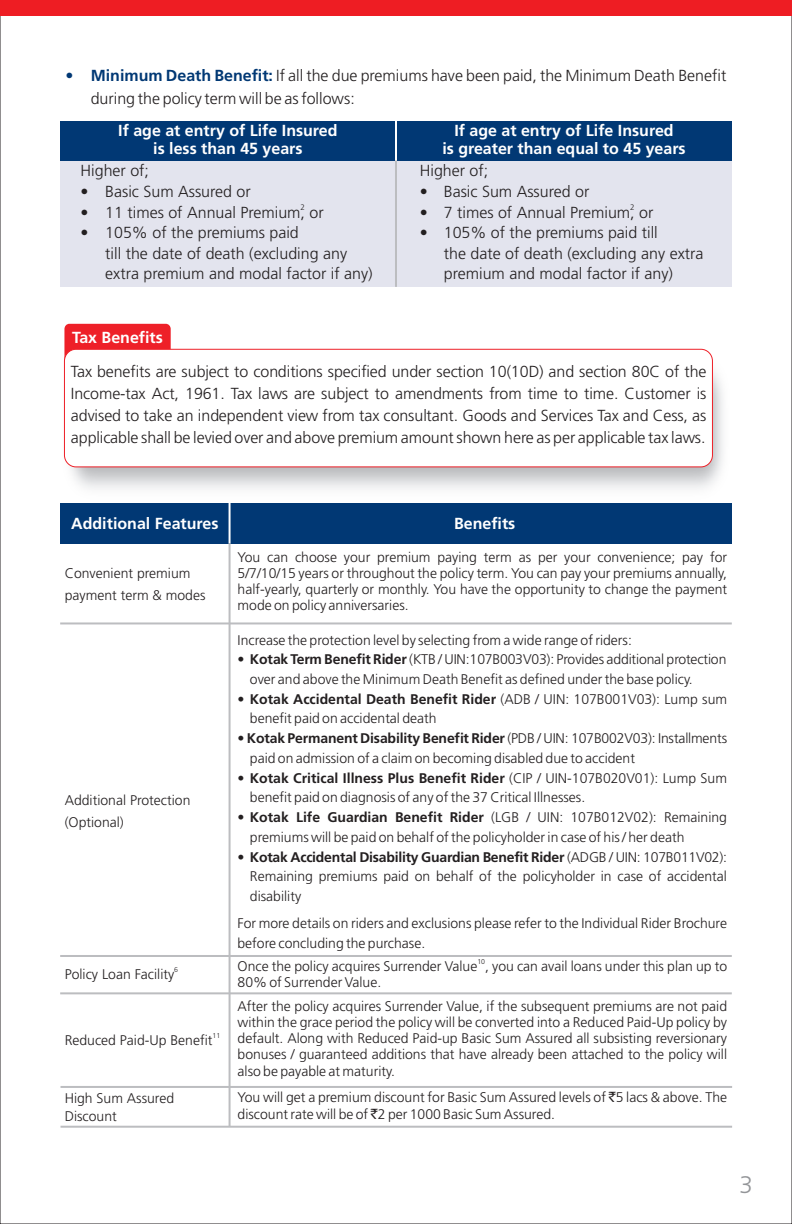
<style>
.page{position:relative;width:792px;height:1224px;background:#fff}
.page>*{position:absolute;margin:0;border:0;box-sizing:border-box;transform-origin:0 0}
.t1{font:300 24px "Frutiger";color:#939598}
.t2{font:300 16px/20.4px "Frutiger";color:#231f20}
.t3{font:700 16px/18px "Frutiger";color:#fff;text-align:center}
.t4{font:300 14px/16.2px "Frutiger";color:#231f20}
.t5{font:300 8px "Frutiger";color:#231f20}
.t6{font:300 7px "Frutiger";color:#231f20}
.s1{font-weight:700;color:#013874}
.s2{font-weight:700}
.s3{font-family:"Rupee Foradian";font-weight:400}
</style>
<div class="page">
<div style="left:0;top:0;width:792px;height:15px;background:#ee1d23"></div>
<div style="left:64px;top:324px;width:107px;height:41px;background:#ee2028;border-radius:5px"></div>
<div style="left:64px;top:349px;width:649px;height:118px;background:#fff;border:1px solid #ee2028;border-radius:12px"></div>
<div style="left:60px;top:121px;width:672px;height:166px;background:#e3e4ee"></div>
<div style="left:60px;top:121px;width:672px;height:39px;background:#013874"></div>
<hr style="left:395px;top:153px;width:2px;height:134px;background:#bcbdc0">
<div style="left:60px;top:503px;width:672px;height:41px;background:#013874"></div>
<hr style="left:229px;top:503px;width:2px;height:41px;background:#fff">
<hr style="left:229px;top:544px;width:2px;height:583px;background:#bcbdc0">
<hr style="left:60px;top:622px;width:672px;height:2px;background:#bcbdc0">
<hr style="left:60px;top:955px;width:672px;height:2px;background:#bcbdc0">
<hr style="left:60px;top:992px;width:672px;height:2px;background:#bcbdc0">
<hr style="left:61px;top:1086px;width:671px;height:2px;background:#bcbdc0">
<hr style="left:61px;top:1126px;width:671px;height:2px;background:#bcbdc0">
<hr style="left:395px;top:121px;width:2px;height:39px;background:#fff">
<p class="t2" style="left:91px;top:66px;width:637px;line-height:22.2px;text-indent:-25px"><span class="s1">• Minimum Death Benefit:</span> If all the due premiums have been paid, the Minimum Death Benefit during the policy term will be as follows:</p>
<p class="t3" style="left:118px;top:123px;width:221px">If age at entry of Life Insured is less than 45 years</p>
<p class="t3" style="left:442px;top:123px;width:245px">If age at entry of Life Insured<br>is greater than equal to 45 years</p>
<p class="t2" style="left:81px;top:162px;width:70px">Higher of;</p>
<p class="t2" style="left:81px;top:182px;width:172px">• Basic Sum Assured or</p>
<p class="t2" style="left:420px;top:162px;width:70px">Higher of;</p>
<p class="t2" style="left:420px;top:182px;width:171px">• Basic Sum Assured or</p>
<p class="t5" style="left:301px;top:204px;width:6px">2</p>
<p class="t2" style="left:81px;top:204px;width:245px">• 11 times of Annual Premium, or</p>
<p class="t2" style="left:105px;top:224px;width:269px;text-indent:-25px">• 105% of the premiums paid<br>till the date of death (excluding any extra premium and modal factor if any)</p>
<p class="t5" style="left:630px;top:204px;width:6px">2</p>
<p class="t2" style="left:420px;top:204px;width:235px">• 7 times of Annual Premium, or</p>
<p class="t2" style="left:444px;top:224px;width:261px;text-indent:-24px">• 105% of the premiums paid till<br>the date of death (excluding any extra premium and modal factor if any)</p>
<p class="t3" style="left:72px;top:330px;width:92px">Tax Benefits</p>
<p class="t2" style="left:71px;top:362px;width:637px;line-height:22.2px;text-align:justify">Tax benefits are subject to conditions specified under section 10(10D) and section 80C of the Income-tax Act, 1961. Tax laws are subject to amendments from time to time. Customer is advised to take an independent view from tax consultant. Goods and Services Tax and Cess, as applicable shall be levied over and above premium amount shown here as per applicable tax laws.</p>
<p class="t3" style="left:71px;top:516px;width:149px">Additional Features</p>
<p class="t3" style="left:454px;top:516px;width:63px">Benefits</p>
<p class="t4" style="left:65px;top:564px;width:142px;line-height:22px">Convenient premium payment term &amp; modes</p>
<p class="t4" style="left:238px;top:550px;width:491px;text-align:justify">You can choose your premium paying term as per your convenience; pay for 5/7/10/15 years or throughout the policy term. You can pay your premiums annually, half-yearly, quarterly or monthly. You have the opportunity to change the payment mode on policy anniversaries.</p>
<p class="t4" style="left:238px;top:633px;width:396px">Increase the protection level by selecting from a wide range of riders:</p>
<p class="t4" style="left:250px;top:651px;width:478px;line-height:19.6px;text-indent:-12px"><span class="s2">• Kotak Term Benefit Rider</span> (KTB / UIN:107B003V03): Provides additional protection over and above the Minimum Death Benefit as defined under the base policy.</p>
<p class="t4" style="left:250px;top:691px;width:479px;line-height:19.6px;text-indent:-12px"><span class="s2">• Kotak Accidental Death Benefit Rider</span> (ADB / UIN: 107B001V03): Lump sum benefit paid on accidental death</p>
<p class="t4" style="left:250px;top:730px;width:479px;line-height:19.6px;text-indent:-12px"><span class="s2">• Kotak Permanent Disability Benefit Rider</span> (PDB / UIN: 107B002V03): Installments paid on admission of a claim on becoming disabled due to accident</p>
<p class="t4" style="left:250px;top:769px;width:479px;line-height:19.6px;text-indent:-12px">• <span class="s2">Kotak Critical Illness Plus Benefit Rider</span> (CIP / UIN-107B020V01): Lump Sum benefit paid on diagnosis of any of the 37 Critical Illnesses.</p>
<p class="t4" style="left:250px;top:809px;width:479px;line-height:19.6px;text-indent:-12px"><span class="s2">• Kotak Life Guardian Benefit Rider</span> (LGB / UIN: 107B012V02): Remaining premiums will be paid on behalf of the policyholder in case of his / her death</p>
<p class="t4" style="left:250px;top:848px;width:479px;line-height:19.6px;text-align:justify;text-indent:-12px"><span class="s2">• Kotak Accidental Disability Guardian Benefit Rider</span> (ADGB / UIN: 107B011V02):<br>Remaining premiums paid on behalf of the policyholder in case of accidental disability</p>
<p class="t4" style="left:238px;top:915px;width:491px;line-height:19.6px">For more details on riders and exclusions please refer to the Individual Rider Brochure before concluding the purchase.</p>
<p class="t4" style="left:238px;top:959px;width:491px">Once the policy acquires Surrender Value , you can avail loans under this plan up to<br>80% of Surrender Value.</p>
<p class="t4" style="left:65px;top:790px;width:127px;line-height:22px">Additional Protection (Optional)</p>
<p class="t6" style="left:477px;top:959px;width:9px">10</p>
<p class="t4" style="left:238px;top:999px;width:491px;text-align:justify">After the policy acquires Surrender Value, if the subsequent premiums are not paid within the grace period the policy will be converted into a Reduced Paid-Up policy by default. Along with Reduced Paid-up Basic Sum Assured all subsisting reversionary bonuses / guaranteed additions that have already been attached to the policy will also be payable at maturity.</p>
<p class="t4" style="left:238px;top:1091px;width:491px">You will get a premium discount for Basic Sum Assured levels of <span class="s3">`</span>5 lacs &amp; above. The discount rate will be of <span class="s3">`</span>2 per 1000 Basic Sum Assured.</p>
<p class="t6" style="left:174px;top:967px;width:5px">6</p>
<p class="t4" style="left:65px;top:968px;width:111px">Policy Loan Facility</p>
<p class="t6" style="left:213px;top:1032px;width:9px">11</p>
<p class="t4" style="left:65px;top:1033px;width:149px">Reduced Paid-Up Benefit</p>
<p class="t4" style="left:65px;top:1090px;width:111px;line-height:18.6px">High Sum Assured<br>Discount</p>
<h1 class="t1" style="left:739px;top:1175px;width:15px">3</h1>
</div>
